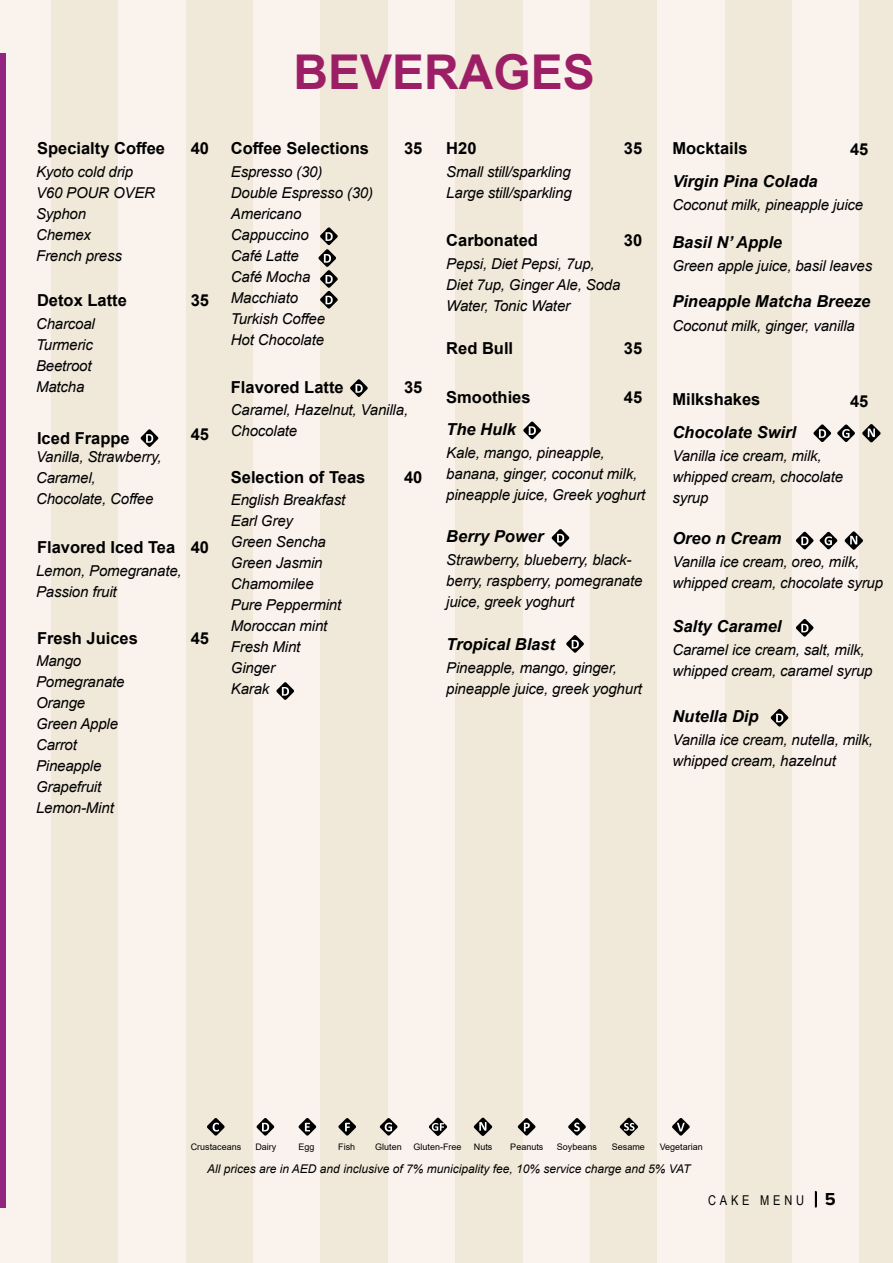
<style>
.page{position:relative;width:893px;height:1263px;background:#fff}
.page>*{position:absolute;margin:0;border:0;box-sizing:border-box;transform-origin:0 0}
.t1{font:700 48px "Arial";color:#9c1f65}
.t2{font:700 16.5px "Arial";color:#000}
.t3{font:italic 700 16.5px "Arial";color:#000}
.t4{font:italic 15px/21px "Arial";letter-spacing:-.01em;color:#000}
.t5{font:13.5px "Arial Narrow";letter-spacing:.28em;color:#000}
.t6{font:italic 12px "Arial";color:#000}
.t7{font:9px "Arial";color:#000}
.s1{font-family:"Proxima Nova A";font-weight:700;font-size:18px}
</style>
<div class="page">
<div style="left:0;top:0;width:51px;height:1263px;background:#faf2ed"></div>
<div style="left:51px;top:0;width:68px;height:1263px;background:#f0e8d9"></div>
<div style="left:119px;top:0;width:67px;height:1263px;background:#faf2ed"></div>
<div style="left:186px;top:0;width:67px;height:1263px;background:#f0e8d9"></div>
<div style="left:253px;top:0;width:68px;height:1263px;background:#faf2ed"></div>
<div style="left:321px;top:0;width:67px;height:1263px;background:#f0e8d9"></div>
<div style="left:388px;top:0;width:67px;height:1263px;background:#faf2ed"></div>
<div style="left:455px;top:0;width:68px;height:1263px;background:#f0e8d9"></div>
<div style="left:523px;top:0;width:67px;height:1263px;background:#faf2ed"></div>
<div style="left:590px;top:0;width:67px;height:1263px;background:#f0e8d9"></div>
<div style="left:657px;top:0;width:68px;height:1263px;background:#faf2ed"></div>
<div style="left:725px;top:0;width:67px;height:1263px;background:#f0e8d9"></div>
<div style="left:792px;top:0;width:67px;height:1263px;background:#faf2ed"></div>
<div style="left:859px;top:0;width:34px;height:1263px;background:#f0e8d9"></div>
<svg style="left:815px;top:1191px;width:2px;height:16px"></svg>
<div style="left:0;top:53px;width:5px;height:1155px;background:#932581"></div>
<svg style="left:207px;top:1118px;width:18px;height:17px"></svg>
<svg style="left:518px;top:1118px;width:17px;height:17px"></svg>
<svg style="left:568px;top:1118px;width:18px;height:18px"></svg>
<svg style="left:338px;top:1118px;width:18px;height:17px"></svg>
<svg style="left:298px;top:1118px;width:18px;height:17px"></svg>
<svg style="left:380px;top:1118px;width:17px;height:17px"></svg>
<svg style="left:620px;top:1118px;width:18px;height:18px"></svg>
<svg style="left:672px;top:1118px;width:18px;height:17px"></svg>
<svg style="left:429px;top:1118px;width:18px;height:18px"></svg>
<svg style="left:474px;top:1118px;width:18px;height:18px"></svg>
<svg style="left:256px;top:1118px;width:18px;height:17px"></svg>
<svg style="left:140px;top:429px;width:18px;height:18px"></svg>
<svg style="left:318px;top:227px;width:20px;height:81px"></svg>
<svg style="left:350px;top:379px;width:18px;height:18px"></svg>
<svg style="left:523px;top:422px;width:18px;height:17px"></svg>
<svg style="left:551px;top:529px;width:18px;height:18px"></svg>
<svg style="left:566px;top:635px;width:18px;height:18px"></svg>
<svg style="left:796px;top:619px;width:17px;height:18px"></svg>
<svg style="left:770px;top:709px;width:18px;height:17px"></svg>
<svg style="left:276px;top:682px;width:18px;height:18px"></svg>
<svg style="left:837px;top:424px;width:18px;height:18px"></svg>
<svg style="left:820px;top:532px;width:17px;height:17px"></svg>
<svg style="left:862px;top:424px;width:19px;height:19px"></svg>
<svg style="left:844px;top:531px;width:19px;height:19px"></svg>
<svg style="left:813px;top:424px;width:18px;height:18px"></svg>
<svg style="left:796px;top:532px;width:17px;height:17px"></svg>
<p class="t1" style="left:293px;top:38px;width:303px">BEVERAGES</p>
<p class="t2" style="left:37px;top:137px;width:129px">Specialty Coffee</p>
<p class="t2" style="left:231px;top:137px;width:140px">Coffee Selections</p>
<p class="t2" style="left:446px;top:137px;width:32px">H20</p>
<p class="t2" style="left:191px;top:137px;width:20px">40</p>
<p class="t2" style="left:404px;top:137px;width:20px">35</p>
<p class="t2" style="left:624px;top:137px;width:20px">35</p>
<p class="t4" style="left:36px;top:161px;width:99px">Kyoto cold drip</p>
<p class="t4" style="left:36px;top:182px;width:121px">V60 POUR OVER</p>
<p class="t4" style="left:36px;top:203px;width:52px">Syphon</p>
<p class="t4" style="left:36px;top:224px;width:57px">Chemex</p>
<p class="t4" style="left:36px;top:245px;width:87px">French press</p>
<p class="t2" style="left:37px;top:289px;width:91px">Detox Latte</p>
<p class="t4" style="left:36px;top:313px;width:60px">Charcoal</p>
<p class="t4" style="left:36px;top:334px;width:58px">Turmeric</p>
<p class="t4" style="left:36px;top:355px;width:57px">Beetroot</p>
<p class="t4" style="left:36px;top:376px;width:50px">Matcha</p>
<p class="t2" style="left:191px;top:289px;width:20px">35</p>
<p class="t2" style="left:37px;top:427px;width:94px">Iced Frappe</p>
<p class="t4" style="left:36px;top:447px;width:127px">Vanilla, Strawberry,<br>Caramel,</p>
<p class="t4" style="left:36px;top:489px;width:119px">Chocolate, Coffee</p>
<p class="t2" style="left:191px;top:422px;width:20px">45</p>
<p class="t2" style="left:37px;top:536px;width:140px">Flavored Iced Tea</p>
<p class="t4" style="left:36px;top:560px;width:147px">Lemon, Pomegranate,<br>Passion fruit</p>
<p class="t2" style="left:191px;top:536px;width:20px">40</p>
<p class="t2" style="left:37px;top:626px;width:102px">Fresh Juices</p>
<p class="t4" style="left:36px;top:651px;width:47px">Mango</p>
<p class="t4" style="left:36px;top:672px;width:90px">Pomegranate</p>
<p class="t4" style="left:36px;top:693px;width:51px">Orange</p>
<p class="t4" style="left:36px;top:714px;width:84px">Green Apple</p>
<p class="t4" style="left:36px;top:735px;width:42px">Carrot</p>
<p class="t4" style="left:36px;top:756px;width:67px">Pineapple</p>
<p class="t4" style="left:36px;top:777px;width:67px">Grapefruit</p>
<p class="t4" style="left:36px;top:798px;width:79px">Lemon-Mint</p>
<p class="t2" style="left:191px;top:626px;width:20px">45</p>
<p class="t4" style="left:231px;top:161px;width:93px">Espresso (30)</p>
<p class="t4" style="left:231px;top:182px;width:144px">Double Espresso (30)</p>
<p class="t4" style="left:231px;top:203px;width:72px">Americano</p>
<p class="t4" style="left:231px;top:224px;width:79px">Cappuccino</p>
<p class="t4" style="left:231px;top:245px;width:69px">Café Latte</p>
<p class="t4" style="left:231px;top:266px;width:81px">Café Mocha</p>
<p class="t4" style="left:231px;top:287px;width:69px">Macchiato</p>
<p class="t4" style="left:231px;top:308px;width:96px">Turkish Coffee</p>
<p class="t4" style="left:231px;top:329px;width:95px">Hot Chocolate</p>
<p class="t2" style="left:231px;top:375px;width:114px">Flavored Latte</p>
<p class="t2" style="left:404px;top:375px;width:20px">35</p>
<p class="t4" style="left:231px;top:400px;width:179px">Caramel, Hazelnut, Vanilla,</p>
<p class="t4" style="left:231px;top:421px;width:68px">Chocolate</p>
<p class="t2" style="left:231px;top:465px;width:136px">Selection of Teas</p>
<p class="t4" style="left:231px;top:490px;width:116px">English Breakfast</p>
<p class="t4" style="left:231px;top:511px;width:64px">Earl Grey</p>
<p class="t4" style="left:231px;top:532px;width:97px">Green Sencha</p>
<p class="t4" style="left:231px;top:553px;width:93px">Green Jasmin</p>
<p class="t4" style="left:231px;top:574px;width:84px">Chamomilee</p>
<p class="t4" style="left:231px;top:595px;width:112px">Pure Peppermint</p>
<p class="t4" style="left:231px;top:616px;width:98px">Moroccan mint</p>
<p class="t4" style="left:231px;top:637px;width:71px">Fresh Mint</p>
<p class="t4" style="left:231px;top:658px;width:46px">Ginger</p>
<p class="t4" style="left:231px;top:679px;width:40px">Karak</p>
<p class="t2" style="left:404px;top:465px;width:20px">40</p>
<p class="t4" style="left:446px;top:161px;width:126px">Small still/sparkling</p>
<p class="t4" style="left:446px;top:182px;width:127px">Large still/sparkling</p>
<p class="t2" style="left:446px;top:229px;width:93px">Carbonated</p>
<p class="t2" style="left:624px;top:229px;width:20px">30</p>
<p class="t4" style="left:446px;top:253px;width:176px">Pepsi, Diet Pepsi, 7up,<br>Diet 7up, Ginger Ale, Soda<br>Water, Tonic Water</p>
<p class="t2" style="left:446px;top:337px;width:68px">Red Bull</p>
<p class="t2" style="left:446px;top:386px;width:86px">Smoothies</p>
<p class="t3" style="left:446px;top:418px;width:71px">The Hulk</p>
<p class="t2" style="left:624px;top:337px;width:20px">35</p>
<p class="t2" style="left:624px;top:386px;width:20px">45</p>
<p class="t4" style="left:446px;top:442px;width:160px">Kale, mango, pineapple,</p>
<p class="t4" style="left:446px;top:463px;width:192px">banana, ginger, coconut milk,</p>
<p class="t4" style="left:446px;top:484px;width:201px">pineapple juice, Greek yoghurt</p>
<p class="t3" style="left:446px;top:525px;width:99px">Berry Power</p>
<p class="t4" style="left:446px;top:550px;width:198px">Strawberry, blueberry, black&shy;berry, raspberry, pomegranate juice, greek yoghurt</p>
<p class="t3" style="left:446px;top:633px;width:110px">Tropical Blast</p>
<p class="t4" style="left:446px;top:657px;width:172px">Pineapple, mango, ginger,</p>
<p class="t4" style="left:446px;top:678px;width:197px">pineapple juice, greek yoghurt</p>
<p class="t2" style="left:672px;top:137px;width:77px">Mocktails</p>
<p class="t3" style="left:672px;top:170px;width:147px">Virgin Pina Colada</p>
<p class="t2" style="left:850px;top:138px;width:20px">45</p>
<p class="t4" style="left:672px;top:194px;width:192px">Coconut milk, pineapple juice</p>
<p class="t3" style="left:672px;top:231px;width:111px">Basil N’ Apple</p>
<p class="t4" style="left:672px;top:256px;width:201px">Green apple juice, basil leaves</p>
<p class="t3" style="left:672px;top:291px;width:200px">Pineapple Matcha Breeze</p>
<p class="t4" style="left:672px;top:315px;width:184px">Coconut milk, ginger, vanilla</p>
<p class="t2" style="left:672px;top:388px;width:90px">Milkshakes</p>
<p class="t3" style="left:672px;top:421px;width:125px">Chocolate Swirl</p>
<p class="t2" style="left:850px;top:389px;width:20px">45</p>
<p class="t4" style="left:672px;top:445px;width:172px">Vanilla ice cream, milk, whipped cream, chocolate syrup</p>
<p class="t3" style="left:672px;top:528px;width:111px">Oreo n Cream</p>
<p class="t4" style="left:672px;top:552px;width:188px">Vanilla ice cream, oreo, milk,</p>
<p class="t4" style="left:672px;top:573px;width:212px">whipped cream, chocolate syrup</p>
<p class="t3" style="left:672px;top:615px;width:111px">Salty Caramel</p>
<p class="t4" style="left:672px;top:640px;width:194px">Caramel ice cream, salt, milk,</p>
<p class="t4" style="left:672px;top:661px;width:202px">whipped cream, caramel syrup</p>
<p class="t3" style="left:672px;top:705px;width:88px">Nutella Dip</p>
<p class="t4" style="left:672px;top:730px;width:202px">Vanilla ice cream, nutella, milk,</p>
<p class="t4" style="left:672px;top:751px;width:165px">whipped cream, hazelnut</p>
<p class="t7" style="left:191px;top:1140px;width:52px">Crustaceans</p>
<p class="t7" style="left:255px;top:1140px;width:22px">Dairy</p>
<p class="t7" style="left:299px;top:1140px;width:18px">Egg</p>
<p class="t7" style="left:338px;top:1140px;width:19px">Fish</p>
<p class="t7" style="left:375px;top:1140px;width:28px">Gluten</p>
<p class="t7" style="left:414px;top:1140px;width:50px">Gluten-Free</p>
<p class="t7" style="left:474px;top:1140px;width:20px">Nuts</p>
<p class="t7" style="left:510px;top:1140px;width:35px">Peanuts</p>
<p class="t7" style="left:557px;top:1140px;width:42px">Soybeans</p>
<p class="t7" style="left:612px;top:1140px;width:35px">Sesame</p>
<p class="t7" style="left:660px;top:1140px;width:45px">Vegetarian</p>
<p class="t6" style="left:207px;top:1161px;width:485px">All prices are in AED and inclusive of 7% municipality fee, 10% service charge and 5% VAT</p>
<p class="t5" style="left:708px;top:1191px;width:129px">CAKE MENU <span class="s1">5</span></p>
</div>
